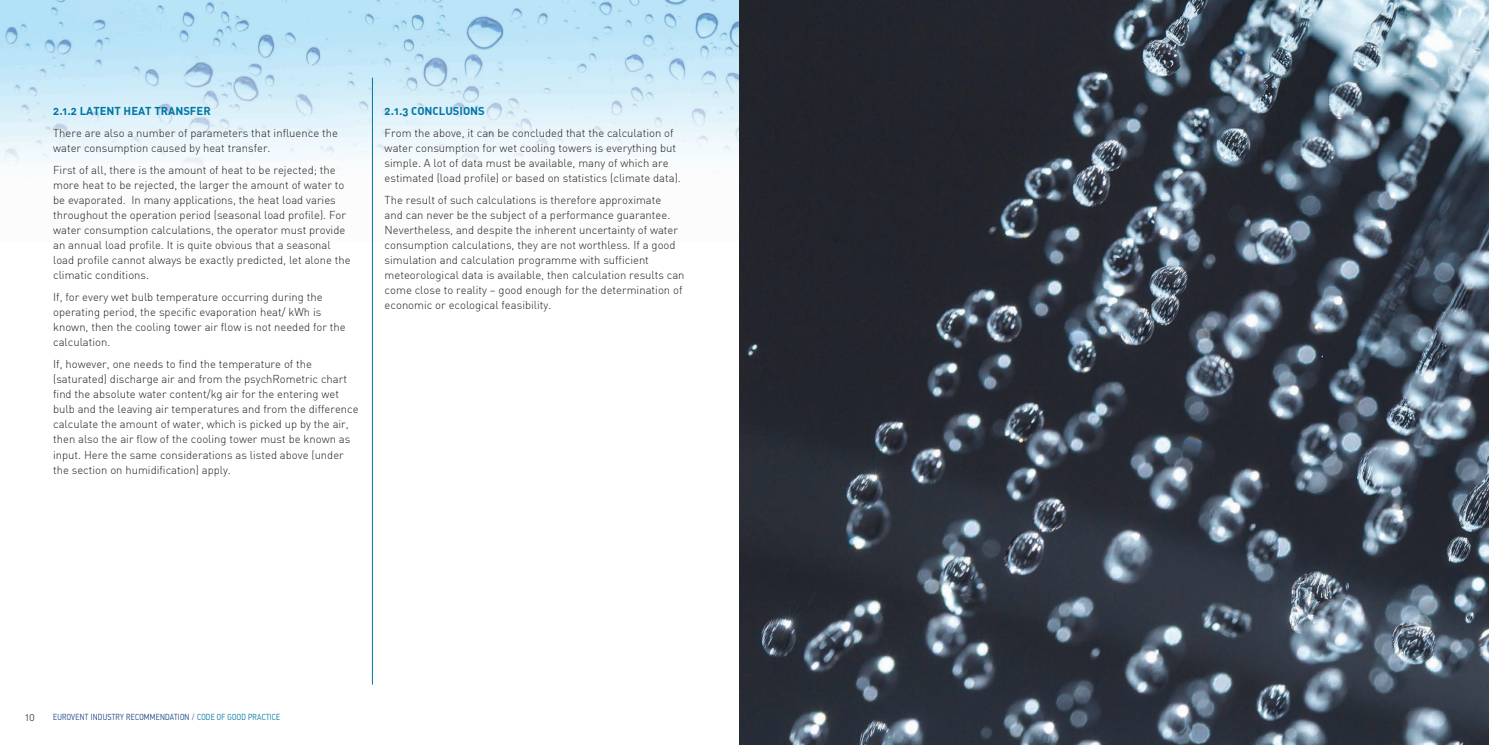
<style>
.page{position:relative;width:1489px;height:745px;background:#fff}
.page>*{position:absolute;margin:0;border:0;box-sizing:border-box;transform-origin:0 0}
.t1{font:300 11.25px/15px "DIN Alternate";color:#231f20}
.t2{font:700 11.25px "DIN Alternate";color:#0076a3}
.t3{font:300 8.75px "PF Din Text Cond Pro";letter-spacing:.03em;color:#1a4281}
.s1{color:#0076a3}
</style>
<div class="page">
<img style="left:0;top:0;width:739px;height:241px">
<hr style="left:372px;top:78px;width:1px;height:606px;background:#0076a3">
<img style="left:739px;top:0;width:749px;height:744px">
<p class="t2" style="left:53px;top:103px;width:157px">2.1.2 LATENT HEAT TRANSFER</p>
<p class="t1" style="left:53px;top:125px;width:286px">There are also a number of parameters that influence the water consumption caused by heat transfer.</p>
<p class="t1" style="left:53px;top:162px;width:299px">First of all, there is the amount of heat to be rejected; the more heat to be rejected, the larger the amount of water to be evaporated. In many applications, the heat load varies throughout the operation period (seasonal load profile). For water consumption calculations, the operator must provide an annual load profile. It is quite obvious that a seasonal load profile cannot always be exactly predicted, let alone the climatic conditions.</p>
<p class="t1" style="left:53px;top:289px;width:294px">If, for every wet bulb temperature occurring during the operating period, the specific evaporation heat/ kWh is known, then the cooling tower air flow is not needed for the calculation.</p>
<p class="t1" style="left:53px;top:356px;width:307px">If, however, one needs to find the temperature of the (saturated) discharge air and from the psychRometric chart find the absolute water content/kg air for the entering wet bulb and the leaving air temperatures and from the difference calculate the amount of water, which is picked up by the air, then also the air flow of the cooling tower must be known as input. Here the same considerations as listed above (under the section on humidification) apply.</p>
<p class="t2" style="left:384px;top:103px;width:102px">2.1.3 CONCLUSIONS</p>
<p class="t1" style="left:384px;top:125px;width:298px">From the above, it can be concluded that the calculation of water consumption for wet cooling towers is everything but simple. A lot of data must be available, many of which are estimated (load profile) or based on statistics (climate data).</p>
<p class="t1" style="left:384px;top:192px;width:301px">The result of such calculations is therefore approximate<br>and can never be the subject of a performance guarantee.<br>Nevertheless, and despite the inherent uncertainty of water consumption calculations, they are not worthless. If a good simulation and calculation programme with sufficient meteorological data is available, then calculation results can come close to reality – good enough for the determination of economic or ecological feasibility.</p>
<p class="t1" style="left:25px;top:708px;width:11px">10</p>
<p class="t3" style="left:53px;top:711px;width:228px">EUROVENT INDUSTRY RECOMMENDATION / <span class="s1">CODE OF GOOD PRACTICE</span></p>
</div>
